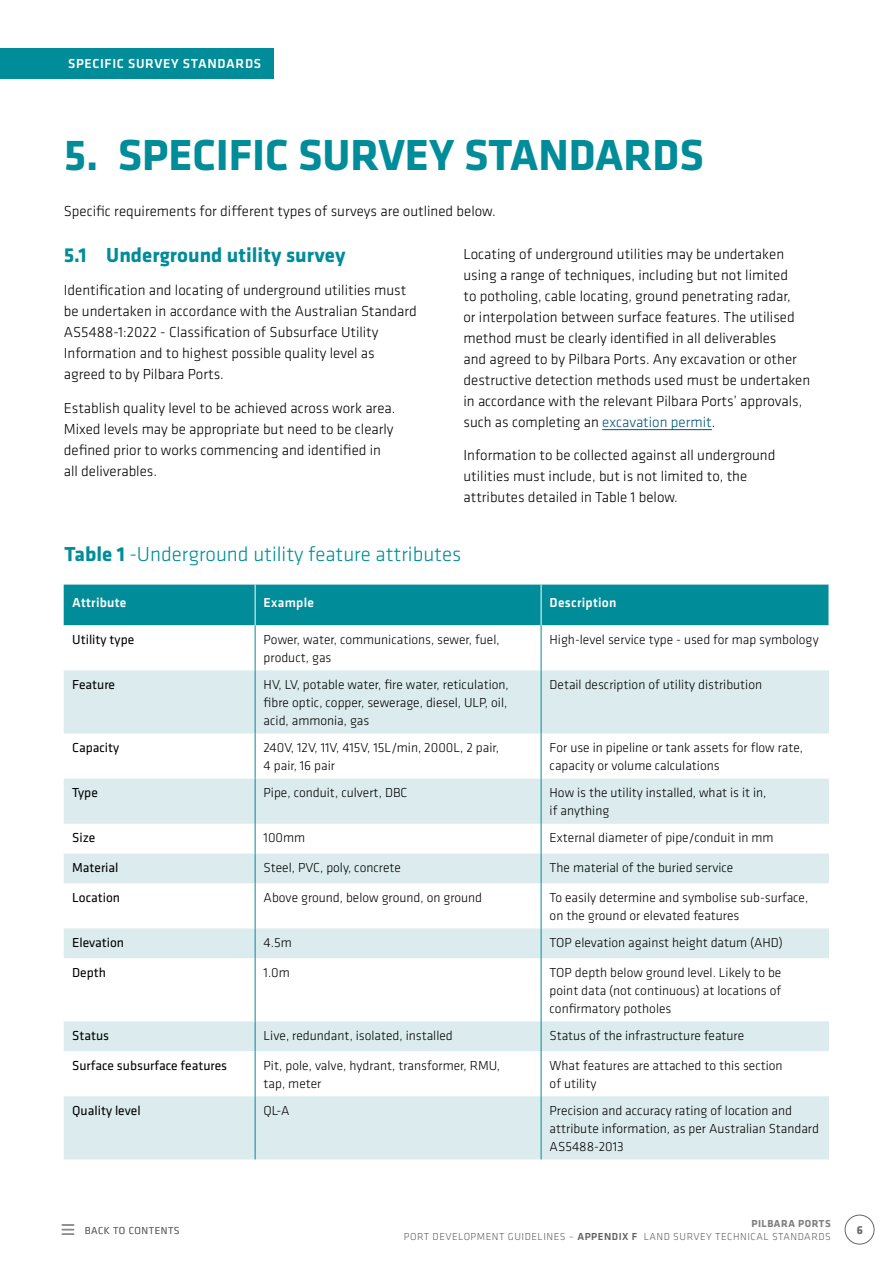
<style>
.page{position:relative;width:893px;height:1263px;background:#fff}
.page>*{position:absolute;margin:0;border:0;box-sizing:border-box;transform-origin:0 0}
.t1{font:700 45px "Klavika Basic";color:#008c99}
.t2{font:300 21px "Klavika Basic";color:#008c99}
.t3{font:700 21px "Klavika Basic";color:#008c99}
.t4{font:300 15px/21px "Klavika Basic";color:#000}
.t5{font:300 13.5px/18px "Klavika Basic";color:#000}
.t6{font:13.5px "Klavika Basic";color:#000}
.t7{font:500 13.5px "Klavika Basic";letter-spacing:.02em;color:#fff}
.t8{font:500 13.5px "Klavika Basic";letter-spacing:.05em;color:#fff}
.t9{font:700 12px "Klavika Basic";color:#666}
.t10{font:300 10.5px "Klavika Basic";letter-spacing:.05em;color:#5f6062}
.t11{font:700 10.5px "Klavika Basic";letter-spacing:.05em;color:#808082}
.s1{color:#005678}
.s2{font-weight:700}
.s3{font-weight:500}
</style>
<div class="page">
<hr style="left:602px;top:429px;width:110px;height:1px;background:#005678">
<div style="left:0;top:48px;width:274px;height:30px;background:#008c99"></div>
<div style="left:64px;top:585px;width:765px;height:40px;background:#008c99"></div>
<svg style="left:64px;top:670px;width:191px;height:109px;fill:#dcecee"></svg>
<svg style="left:256px;top:670px;width:573px;height:109px;fill:#dcecee"></svg>
<svg style="left:64px;top:779px;width:765px;height:380px;fill:#dcecee"></svg>
<hr style="left:255px;top:585px;width:1px;height:40px;background:#fff">
<hr style="left:541px;top:585px;width:1px;height:40px;background:#fff">
<hr style="left:255px;top:625px;width:1px;height:45px;background:#008c99">
<hr style="left:541px;top:625px;width:1px;height:45px;background:#008c99">
<hr style="left:255px;top:670px;width:1px;height:63px;background:#008c99">
<hr style="left:541px;top:670px;width:1px;height:63px;background:#008c99">
<hr style="left:255px;top:733px;width:1px;height:46px;background:#008c99">
<hr style="left:541px;top:733px;width:1px;height:46px;background:#008c99">
<hr style="left:255px;top:779px;width:1px;height:45px;background:#008c99">
<hr style="left:541px;top:779px;width:1px;height:45px;background:#008c99">
<svg style="left:255px;top:824px;width:1px;height:29px"></svg>
<svg style="left:541px;top:824px;width:1px;height:29px"></svg>
<hr style="left:255px;top:853px;width:1px;height:30px;background:#008c99">
<hr style="left:541px;top:853px;width:1px;height:30px;background:#008c99">
<hr style="left:255px;top:883px;width:1px;height:45px;background:#008c99">
<hr style="left:541px;top:883px;width:1px;height:45px;background:#008c99">
<hr style="left:255px;top:928px;width:1px;height:30px;background:#008c99">
<hr style="left:541px;top:928px;width:1px;height:30px;background:#008c99">
<hr style="left:255px;top:958px;width:1px;height:63px;background:#008c99">
<hr style="left:541px;top:958px;width:1px;height:63px;background:#008c99">
<hr style="left:255px;top:1021px;width:1px;height:30px;background:#008c99">
<hr style="left:541px;top:1021px;width:1px;height:30px;background:#008c99">
<hr style="left:255px;top:1051px;width:1px;height:45px;background:#008c99">
<hr style="left:541px;top:1051px;width:1px;height:45px;background:#008c99">
<hr style="left:255px;top:1096px;width:1px;height:63px;background:#008c99">
<hr style="left:541px;top:1096px;width:1px;height:63px;background:#008c99">
<div style="left:845px;top:1215px;width:29px;height:29px;border:1px solid #666;border-radius:50%"></div>
<svg style="left:62px;top:1224px;width:12px;height:11px"></svg>
<p class="t8" style="left:68px;top:55px;width:195px">SPECIFIC SURVEY STANDARDS</p>
<h1 class="t1" style="left:64px;top:122px;width:642px">5. SPECIFIC SURVEY STANDARDS</h1>
<p class="t4" style="left:64px;top:201px;width:433px">Specific requirements for different types of surveys are outlined below.</p>
<h2 class="t3" style="left:64px;top:239px;width:283px">5.1 Underground utility survey</h2>
<p class="t4" style="left:64px;top:280px;width:355px">Identification and locating of underground utilities must be undertaken in accordance with the Australian Standard AS5488-1:2022 - Classification of Subsurface Utility Information and to highest possible quality level as agreed to by Pilbara Ports.</p>
<p class="t4" style="left:64px;top:397px;width:333px">Establish quality level to be achieved across work area.<br>Mixed levels may be appropriate but need to be clearly defined prior to works commencing and identified in all deliverables.</p>
<p class="t4" style="left:463px;top:243px;width:348px">Locating of underground utilities may be undertaken using a range of techniques, including but not limited<br>to potholing, cable locating, ground penetrating radar,<br>or interpolation between surface features. The utilised method must be clearly identified in all deliverables<br>and agreed to by Pilbara Ports. Any excavation or other destructive detection methods used must be undertaken in accordance with the relevant Pilbara Ports’ approvals, such as completing an <span class="s1">excavation permit</span>.</p>
<p class="t4" style="left:463px;top:445px;width:313px">Information to be collected against all underground utilities must include, but is not limited to, the attributes detailed in Table 1 below.</p>
<h2 class="t2" style="left:64px;top:542px;width:398px"><span class="s2">Table 1</span> -Underground utility feature attributes</h2>
<p class="t7" style="left:72px;top:594px;width:56px">Attribute</p>
<p class="t7" style="left:264px;top:594px;width:52px">Example</p>
<p class="t7" style="left:550px;top:594px;width:68px">Description</p>
<p class="t6" style="left:72px;top:630px;width:64px">Utility type</p>
<p class="t5" style="left:264px;top:630px;width:238px">Power, water, communications, sewer, fuel, product, gas</p>
<p class="t5" style="left:550px;top:630px;width:271px">High-level service type - used for map symbology</p>
<p class="t6" style="left:72px;top:676px;width:44px">Feature</p>
<p class="t5" style="left:264px;top:675px;width:247px;text-align:justify">HV, LV, potable water, fire water, reticulation, fibre optic, copper, sewerage, diesel, ULP, oil, acid, ammonia, gas</p>
<p class="t5" style="left:550px;top:675px;width:214px">Detail description of utility distribution</p>
<p class="t6" style="left:72px;top:739px;width:49px">Capacity</p>
<p class="t5" style="left:264px;top:738px;width:237px">240V, 12V, 11V, 415V, 15L/min, 2000L, 2 pair,<br>4 pair, 16 pair</p>
<p class="t5" style="left:550px;top:738px;width:255px">For use in pipeline or tank assets for flow rate, capacity or volume calculations</p>
<p class="t6" style="left:72px;top:784px;width:27px">Type</p>
<p class="t5" style="left:264px;top:784px;width:145px">Pipe, conduit, culvert, DBC</p>
<p class="t5" style="left:550px;top:784px;width:218px">How is the utility installed, what is it in, if anything</p>
<p class="t6" style="left:72px;top:829px;width:25px">Size</p>
<p class="t5" style="left:264px;top:829px;width:43px">100mm</p>
<p class="t5" style="left:550px;top:829px;width:226px">External diameter of pipe/conduit in mm</p>
<p class="t6" style="left:72px;top:859px;width:48px">Material</p>
<p class="t5" style="left:264px;top:858px;width:139px">Steel, PVC, poly, concrete</p>
<p class="t5" style="left:550px;top:858px;width:185px">The material of the buried service</p>
<p class="t6" style="left:72px;top:889px;width:49px">Location</p>
<p class="t5" style="left:264px;top:888px;width:220px">Above ground, below ground, on ground</p>
<p class="t5" style="left:550px;top:888px;width:260px">To easily determine and symbolise sub-surface, on the ground or elevated features</p>
<p class="t6" style="left:72px;top:934px;width:53px">Elevation</p>
<p class="t5" style="left:264px;top:933px;width:30px">4.5m</p>
<p class="t5" style="left:550px;top:933px;width:235px">TOP elevation against height datum (AHD)</p>
<p class="t6" style="left:72px;top:963px;width:35px">Depth</p>
<p class="t5" style="left:264px;top:963px;width:28px">1.0m</p>
<p class="t5" style="left:550px;top:963px;width:233px;text-align:justify">TOP depth below ground level. Likely to be point data (not continuous) at locations of confirmatory potholes</p>
<p class="t6" style="left:72px;top:1027px;width:39px">Status</p>
<p class="t5" style="left:264px;top:1026px;width:191px">Live, redundant, isolated, installed</p>
<p class="t5" style="left:550px;top:1026px;width:196px">Status of the infrastructure feature</p>
<p class="t6" style="left:72px;top:1056px;width:156px">Surface subsurface features</p>
<p class="t5" style="left:264px;top:1056px;width:238px">Pit, pole, valve, hydrant, transformer, RMU, tap, meter</p>
<p class="t5" style="left:550px;top:1056px;width:235px">What features are attached to this section of utility</p>
<p class="t6" style="left:72px;top:1101px;width:70px">Quality level</p>
<p class="t5" style="left:264px;top:1101px;width:27px">QL-A</p>
<p class="t5" style="left:550px;top:1101px;width:271px">Precision and accuracy rating of location and attribute information, as per Australian Standard<br>AS5488-2013</p>
<p class="t10" style="left:85px;top:1224px;width:96px">BACK TO CONTENTS</p>
<p class="t11" style="left:751px;top:1216px;width:81px">PILBARA PORTS</p>
<p class="t10" style="left:404px;top:1230px;width:428px">PORT DEVELOPMENT GUIDELINES – <span class="s3">APPENDIX F</span> LAND SURVEY TECHNICAL STANDARDS</p>
<p class="t9" style="left:857px;top:1221px;width:8px">6</p>
</div>
